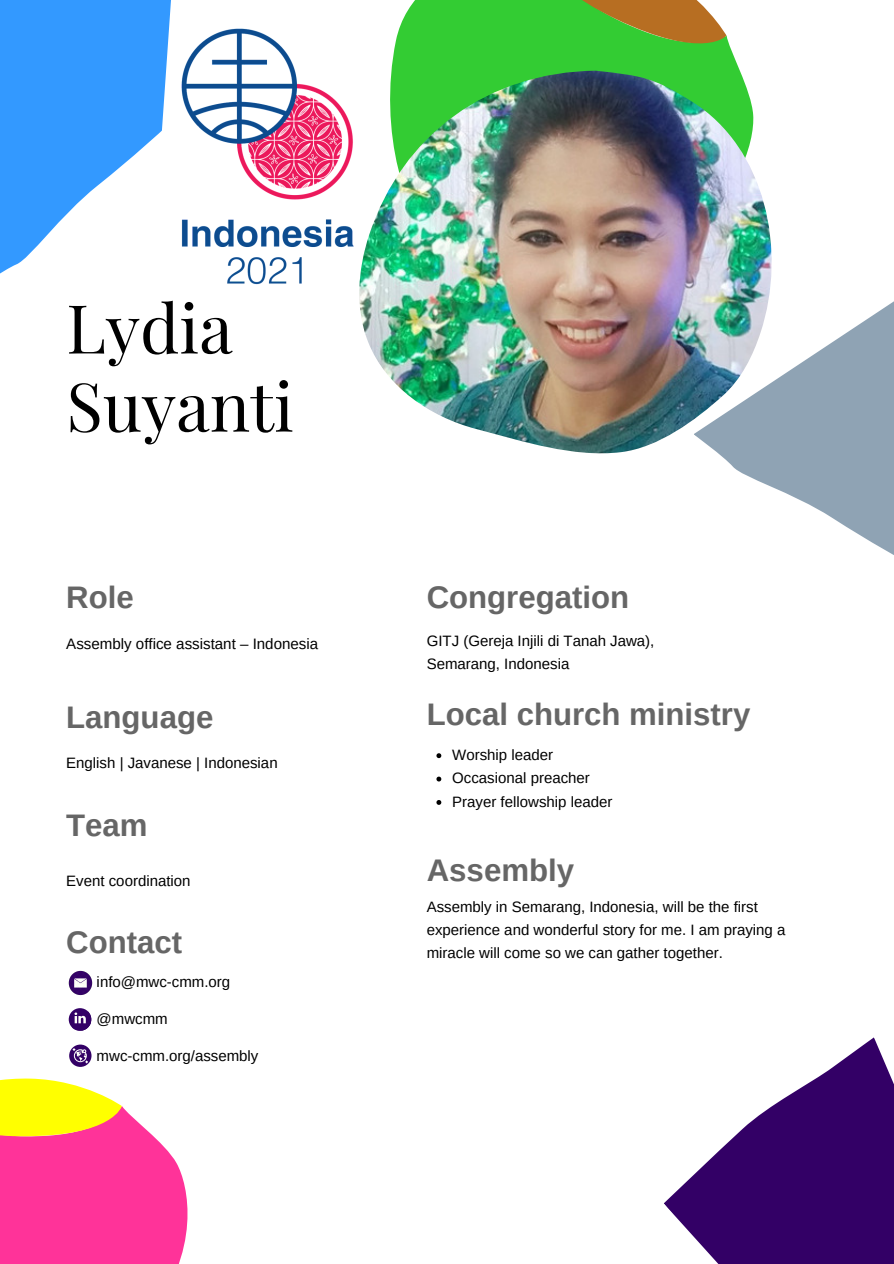
<style>
.page{position:relative;width:894px;height:1264px;background:#fff}
.page>*{position:absolute;margin:0;border:0;box-sizing:border-box;transform-origin:0 0}
.t1{font:67.5px/78.2px "Playfair Display";color:#000}
.t2{font:700 31.2px "Arimo";color:#666}
.t3{font:15.15px "Arimo";color:#000}
.t4{font:15px/23.4px "Arimo";color:#000}
</style>
<div class="page">
<svg style="left:391px;top:0;width:349px;height:71px;background:#47d147"></svg>
<svg style="left:527px;top:0;width:199px;height:61px;background:#64b035"></svg>
<svg style="left:0;top:1116px;width:188px;height:147px;background:#ff4ba5"></svg>
<svg style="left:718px;top:262px;width:175px;height:293px;fill:#8fa3b4"></svg>
<svg style="left:0;top:0;width:171px;height:274px;fill:#39f"></svg>
<svg style="left:664px;top:1037px;width:229px;height:226px;fill:#306"></svg>
<img style="left:359px;top:71px;width:412px;height:382px">
<img style="left:68px;top:970px;width:25px;height:26px">
<svg style="left:69px;top:1008px;width:22px;height:22px"></svg>
<svg style="left:0;top:1011px;width:132px;height:196px"></svg>
<svg style="left:436px;top:753px;width:5px;height:5px"></svg>
<svg style="left:436px;top:776px;width:5px;height:5px"></svg>
<svg style="left:436px;top:800px;width:5px;height:4px"></svg>
<img style="left:181px;top:28px;width:173px;height:257px">
<h1 class="t1" style="left:66px;top:286px;width:229px">Lydia<br>Suyanti</h1>
<h2 class="t2" style="left:66px;top:579px;width:69px">Role</h2>
<p class="t3" style="left:66px;top:635px;width:253px">Assembly office assistant – Indonesia</p>
<h2 class="t2" style="left:66px;top:699px;width:148px">Language</h2>
<p class="t4" style="left:66px;top:751px;width:213px">English | Javanese | Indonesian</p>
<h2 class="t2" style="left:66px;top:808px;width:83px">Team</h2>
<p class="t4" style="left:66px;top:868px;width:126px">Event coordination</p>
<h2 class="t2" style="left:66px;top:924px;width:117px">Contact</h2>
<p class="t4" style="left:97px;top:970px;width:135px">info@mwc-cmm.org</p>
<p class="t4" style="left:97px;top:1007px;width:73px">@mwcmm</p>
<p class="t4" style="left:97px;top:1044px;width:163px">mwc-cmm.org/assembly</p>
<h2 class="t2" style="left:426px;top:579px;width:204px">Congregation</h2>
<p class="t4" style="left:426px;top:629px;width:229px">GITJ (Gereja Injili di Tanah Jawa),<br>Semarang, Indonesia</p>
<h2 class="t2" style="left:426px;top:696px;width:325px">Local church ministry</h2>
<p class="t4" style="left:452px;top:743px;width:162px">Worship leader<br>Occasional preacher<br>Prayer fellowship leader</p>
<h2 class="t2" style="left:426px;top:853px;width:149px">Assembly</h2>
<p class="t4" style="left:426px;top:894px;width:360px">Assembly in Semarang, Indonesia, will be the first experience and wonderful story for me. I am praying a miracle will come so we can gather together.</p>
</div>
